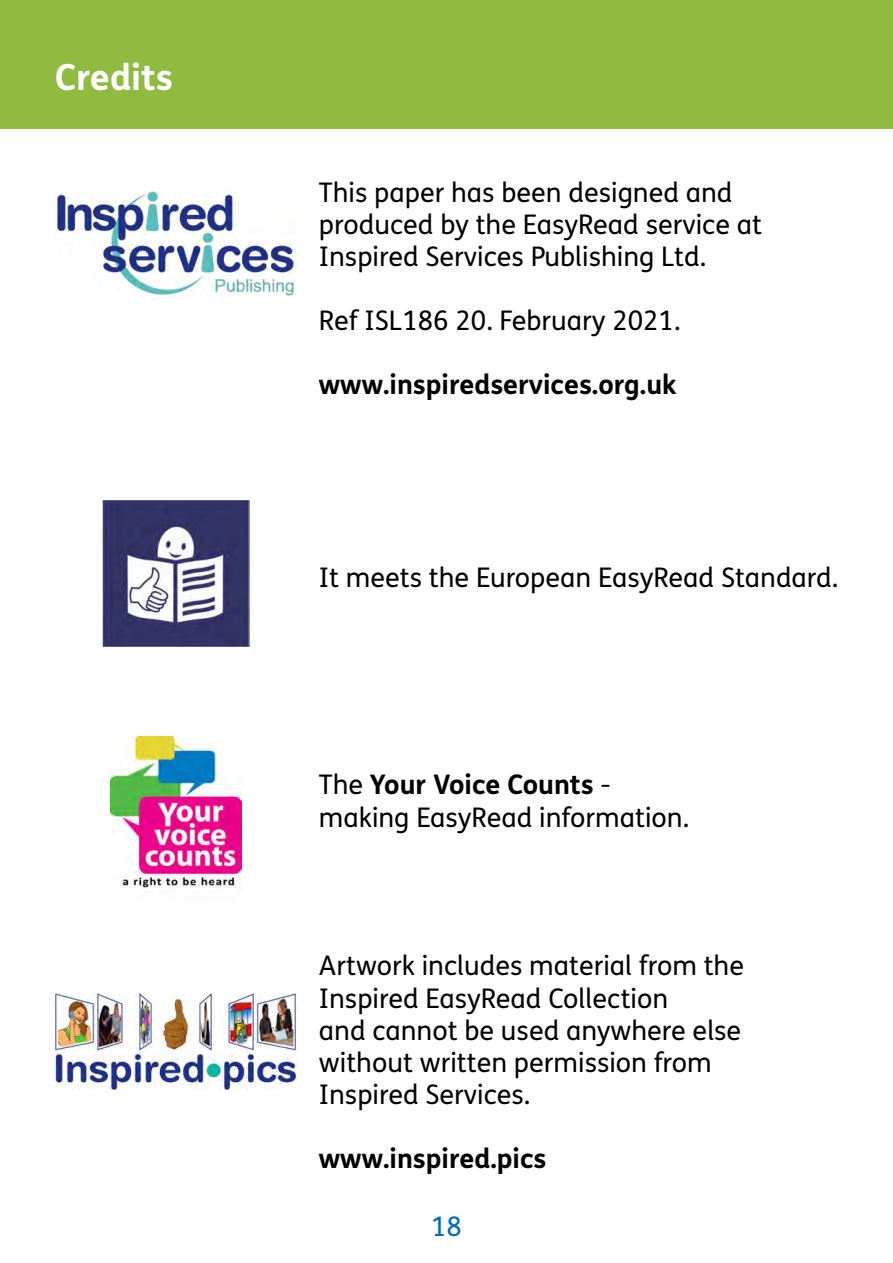
<style>
.page{position:relative;width:893px;height:1263px;background:#fff}
.page>*{position:absolute;margin:0;border:0;box-sizing:border-box;transform-origin:0 0}
.t1{font:700 36px "FS Me";color:#fff}
.t2{font:27px/32.1px "FS Me";color:#000}
.t3{font:700 27px "FS Me";color:#000}
.t4{font:27px "FS Me";color:#006eb6}
.s1{font-weight:700}
</style>
<div class="page">
<div style="left:0;top:0;width:893px;height:129px;background:#8fbb40"></div>
<img style="left:55px;top:192px;width:242px;height:104px">
<img style="left:103px;top:501px;width:146px;height:145px">
<img style="left:54px;top:993px;width:244px;height:96px">
<img style="left:110px;top:736px;width:132px;height:157px">
<h1 class="t1" style="left:55px;top:63px;width:120px">Credits</h1>
<p class="t2" style="left:319px;top:179px;width:445px">This paper has been designed and produced by the EasyRead service at<br>Inspired Services Publishing Ltd.</p>
<p class="t2" style="left:319px;top:307px;width:363px">Ref ISL186 20. February 2021.</p>
<p class="t3" style="left:319px;top:374px;width:359px">www.inspiredservices.org.uk</p>
<p class="t2" style="left:319px;top:564px;width:521px">It meets the European EasyRead Standard.</p>
<p class="t2" style="left:319px;top:772px;width:372px">The <span class="s1">Your Voice Counts</span> - making EasyRead information.</p>
<p class="t2" style="left:319px;top:952px;width:427px">Artwork includes material from the<br>Inspired EasyRead Collection<br>and cannot be used anywhere else without written permission from<br>Inspired Services.</p>
<p class="t3" style="left:319px;top:1148px;width:229px">www.inspired.pics</p>
<p class="t4" style="left:431px;top:1216px;width:32px">18</p>
</div>
